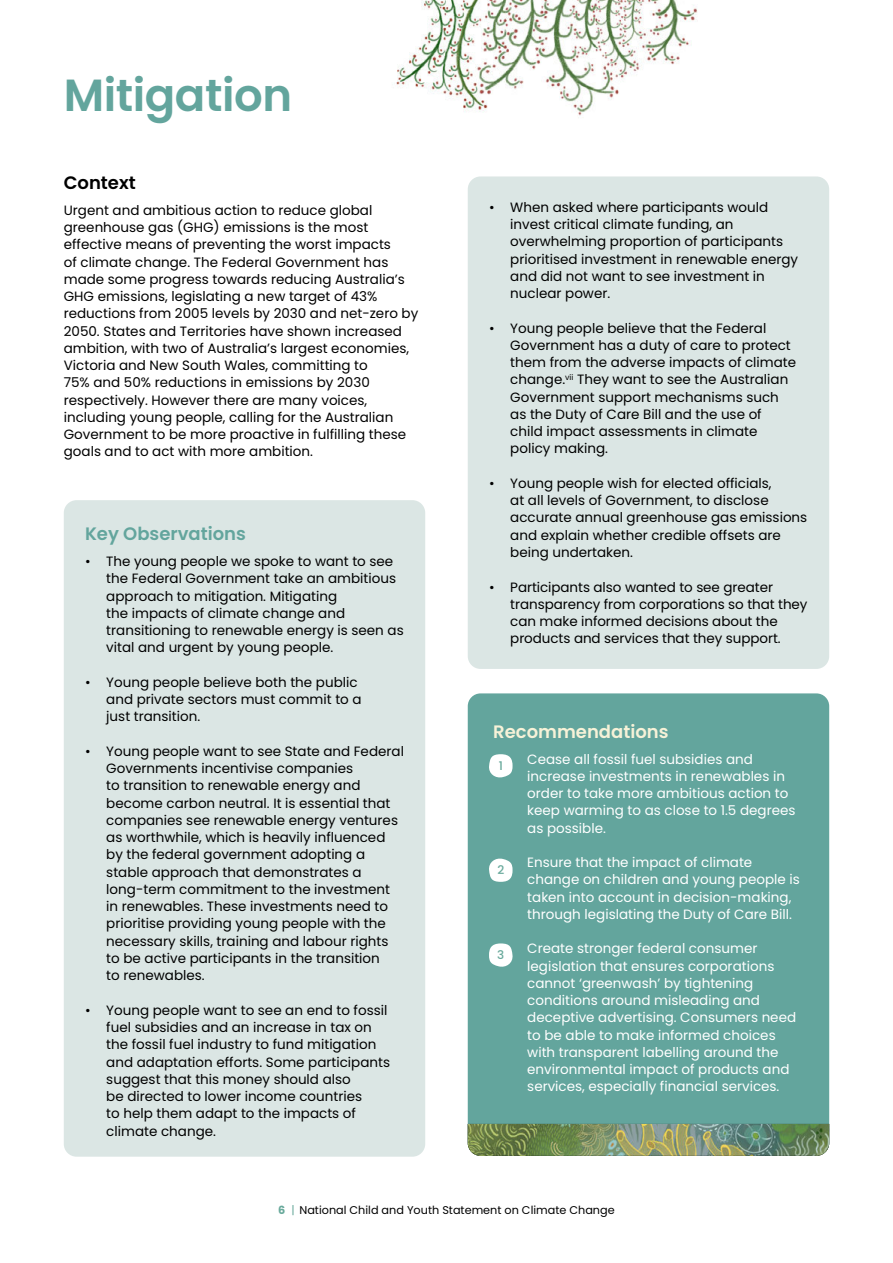
<style>
.page{position:relative;width:893px;height:1263px;background:#fff}
.page>*{position:absolute;margin:0;border:0;box-sizing:border-box;transform-origin:0 0}
.t1{font:600 45px "Poppins";letter-spacing:-.01em;color:#63a59d}
.t2{font:600 18px "Poppins";color:#63a59d}
.t3{font:600 18px "Poppins";color:#f7f2d8}
.t4{font:600 18px "Poppins";color:#000}
.t5{font:13.5px/17.2px "Poppins";color:#000}
.t6{font:13.5px/17.2px "Poppins";color:#fff}
.t7{font:500 12px "Poppins";color:#68a99b}
.t8{font:11.25px "Poppins";color:#000}
.s1{font-weight:700;color:#68a99b}
.s2{color:#68a99b}
</style>
<div class="page">
<div style="left:468px;top:176px;width:361px;height:493px;background:#dbe6e4;border-radius:13px"></div>
<div style="left:64px;top:500px;width:361px;height:657px;background:#dbe6e4;border-radius:13px"></div>
<div style="left:468px;top:693px;width:361px;height:463px;background:#63a59d;border-radius:13px"></div>
<svg style="left:489px;top:754px;width:24px;height:24px"></svg>
<svg style="left:489px;top:858px;width:24px;height:24px"></svg>
<svg style="left:489px;top:943px;width:24px;height:24px"></svg>
<img style="left:468px;top:1124px;width:361px;height:32px">
<img style="left:396px;top:0;width:302px;height:116px">
<h1 class="t1" style="left:64px;top:76px;width:230px">Mitigation</h1>
<h2 class="t4" style="left:64px;top:175px;width:73px">Context</h2>
<p class="t5" style="left:64px;top:202px;width:356px">Urgent and ambitious action to reduce global greenhouse gas (GHG) emissions is the most effective means of preventing the worst impacts<br>of climate change. The Federal Government has made some progress towards reducing Australia’s GHG emissions, legislating a new target of 43% reductions from 2005 levels by 2030 and net-zero by 2050. States and Territories have shown increased ambition, with two of Australia’s largest economies, Victoria and New South Wales, committing to<br>75% and 50% reductions in emissions by 2030 respectively. However there are many voices, including young people, calling for the Australian Government to be more proactive in fulfilling these goals and to act with more ambition.</p>
<h2 class="t2" style="left:85px;top:526px;width:162px">Key Observations</h2>
<p class="t5" style="left:106px;top:553px;width:299px;text-indent:-21px">• The young people we spoke to want to see the Federal Government take an ambitious approach to mitigation. Mitigating<br>the impacts of climate change and transitioning to renewable energy is seen as vital and urgent by young people.</p>
<p class="t5" style="left:106px;top:674px;width:257px;text-indent:-21px">• Young people believe both the public and private sectors must commit to a just transition.</p>
<p class="t5" style="left:106px;top:743px;width:299px;text-indent:-21px">• Young people want to see State and Federal Governments incentivise companies<br>to transition to renewable energy and become carbon neutral. It is essential that companies see renewable energy ventures as worthwhile, which is heavily influenced by the federal government adopting a stable approach that demonstrates a long-term commitment to the investment in renewables. These investments need to prioritise providing young people with the necessary skills, training and labour rights to be active participants in the transition<br>to renewables.</p>
<p class="t5" style="left:106px;top:1001px;width:285px;text-indent:-21px">• Young people want to see an end to fossil fuel subsidies and an increase in tax on the fossil fuel industry to fund mitigation and adaptation efforts. Some participants suggest that this money should also<br>be directed to lower income countries<br>to help them adapt to the impacts of climate change.</p>
<p class="t5" style="left:510px;top:199px;width:289px;text-indent:-21px">• When asked where participants would invest critical climate funding, an overwhelming proportion of participants prioritised investment in renewable energy and did not want to see investment in nuclear power.</p>
<p class="t5" style="left:510px;top:320px;width:287px;text-indent:-21px">• Young people believe that the Federal Government has a duty of care to protect them from the adverse impacts of climate change.<sup>vii</sup> They want to see the Australian Government support mechanisms such as the Duty of Care Bill and the use of child impact assessments in climate policy making.</p>
<p class="t5" style="left:510px;top:475px;width:299px;text-indent:-21px">• Young people wish for elected officials,<br>at all levels of Government, to disclose accurate annual greenhouse gas emissions and explain whether credible offsets are being undertaken.</p>
<p class="t5" style="left:510px;top:578px;width:299px;text-indent:-21px">• Participants also wanted to see greater transparency from corporations so that they can make informed decisions about the products and services that they support.</p>
<h2 class="t3" style="left:493px;top:724px;width:177px">Recommendations</h2>
<p class="t6" style="left:527px;top:750px;width:270px">Cease all fossil fuel subsidies and increase investments in renewables in order to take more ambitious action to keep warming to as close to 1.5 degrees as possible.</p>
<p class="t6" style="left:527px;top:854px;width:274px">Ensure that the impact of climate change on children and young people is taken into account in decision-making, through legislating the Duty of Care Bill.</p>
<p class="t6" style="left:527px;top:940px;width:270px">Create stronger federal consumer legislation that ensures corporations cannot ‘greenwash’ by tightening conditions around misleading and deceptive advertising. Consumers need to be able to make informed choices with transparent labelling around the environmental impact of products and services, especially financial services.</p>
<p class="t7" style="left:499px;top:758px;width:6px">1</p>
<p class="t7" style="left:497px;top:863px;width:8px">2</p>
<p class="t7" style="left:497px;top:948px;width:9px">3</p>
<p class="t8" style="left:278px;top:1203px;width:338px"><span class="s1">6</span> <span class="s2">|</span> National Child and Youth Statement on Climate Change</p>
</div>
